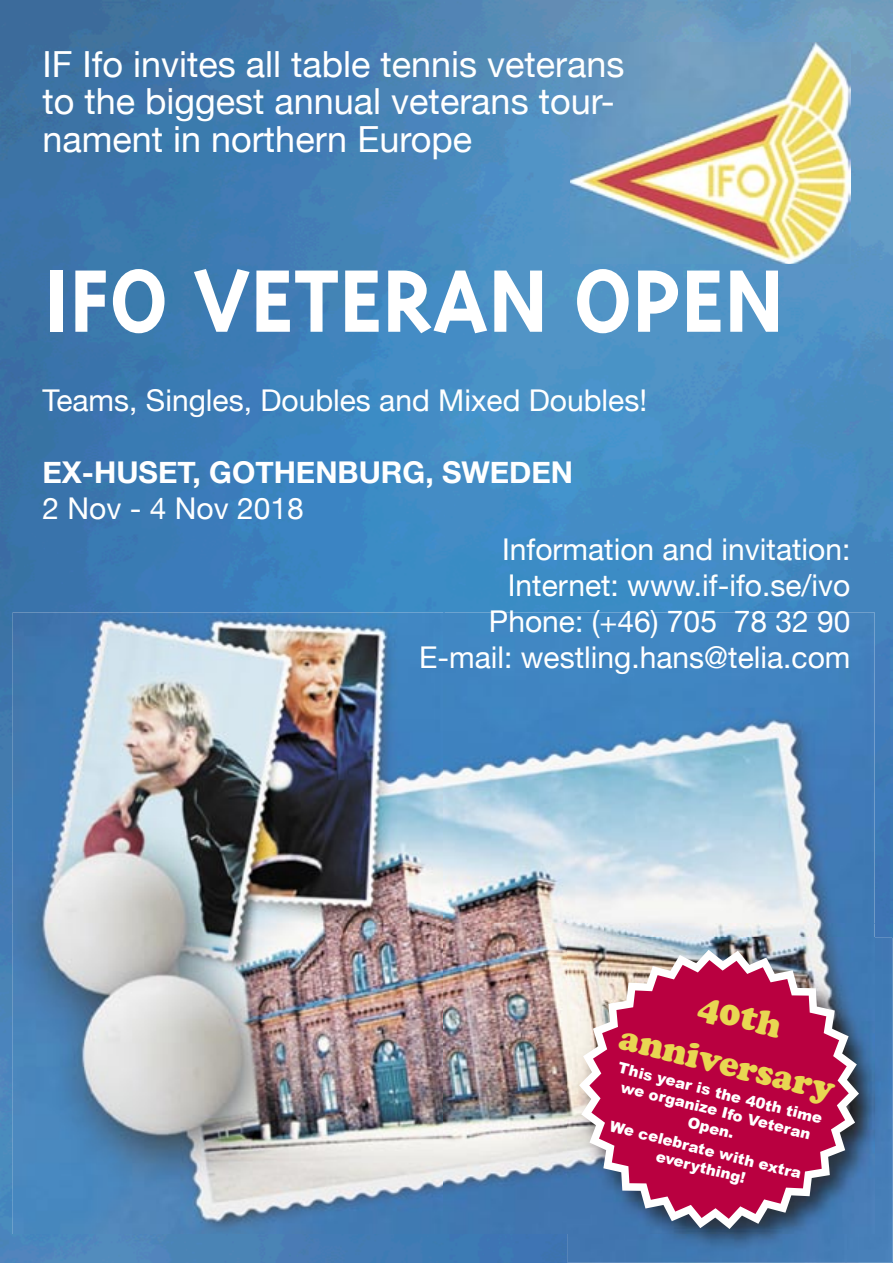
<style>
.page{position:relative;width:893px;height:1263px;background:#fff}
.page>*{position:absolute;margin:0;border:0;box-sizing:border-box;transform-origin:0 0}
.t1{font:700 102px "Triplex";color:#fff}
.t2{font:36px/37.5px "Helvetica Neue";color:#fff}
.t3{font:900 36px/49.2px "Cooper";color:#e8d752;text-align:center}
.t4{font:30px/36px "Helvetica Neue";color:#fff;text-align:right}
.t5{font:700 30px "Helvetica Neue";color:#fff}
.t6{font:900 15px/18px "Arial";color:#fff;text-align:center}
</style>
<div class="page">
<img style="left:0;top:0;width:893px;height:1263px">
<img style="left:13px;top:612px;width:861px;height:311px">
<img style="left:13px;top:923px;width:592px;height:311px">
<img style="left:605px;top:923px;width:269px;height:15px">
<img style="left:570px;top:43px;width:280px;height:221px">
<div style="left:846px;top:938px;width:46px;height:324px;background:#457cb7"></div>
<img style="left:567px;top:1234px;width:279px;height:28px">
<img style="left:567px;top:938px;width:307px;height:296px">
<svg style="left:579px;top:950px;width:280px;height:279px;fill:#b90040"></svg>
<p class="t2" style="left:43px;top:45px;width:584px">IF Ifo invites all table tennis veterans to the biggest annual veterans tour&shy;nament in northern Europe</p>
<h1 class="t1" style="left:43px;top:243px;width:743px">IFO VETERAN OPEN</h1>
<p class="t4" style="left:43px;top:382px;width:606px">Teams, Singles, Doubles and Mixed Doubles!</p>
<p class="t5" style="left:43px;top:454px;width:532px">EX-HUSET, GOTHENBURG, SWEDEN</p>
<p class="t4" style="left:43px;top:490px;width:263px">2 Nov - 4 Nov 2018</p>
<p class="t4" style="left:419px;top:531px;width:433px">Information and invitation:<br>Internet: www.if-ifo.se/ivo<br>Phone: (+46) 705 78 32 90<br>E-mail: westling.hans@telia.com</p>
<p class="t3" style="left:638px;top:965px;width:222px;rotate:14deg">40th anniversary</p>
<p class="t6" style="left:620px;top:1059px;width:212px;rotate:14deg">This year is the 40th time we organize Ifo Veteran</p>
<p class="t6" style="left:690px;top:1113px;width:49px;rotate:14deg">Open.</p>
<p class="t6" style="left:658px;top:1147px;width:93px;rotate:14deg">everything!</p>
<p class="t6" style="left:612px;top:1117px;width:198px;rotate:14deg">We celebrate with extra</p>
</div>
